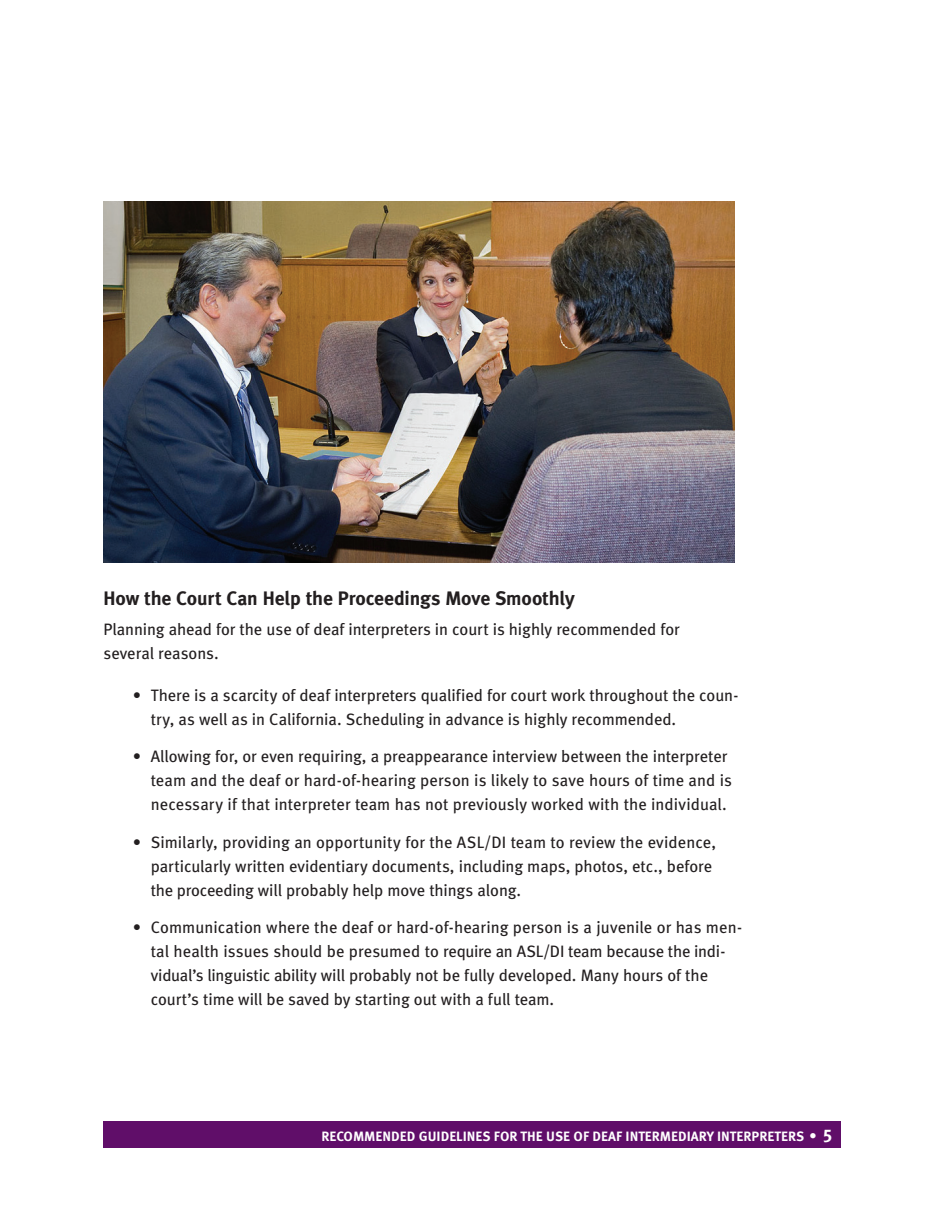
<style>
.page{position:relative;width:945px;height:1215px;background:#fff}
.page>*{position:absolute;margin:0;border:0;box-sizing:border-box;transform-origin:0 0}
.t1{font:19.5px "Meta Bold LF";letter-spacing:-.005em;color:#231f20}
.t2{font:16.5px/24px "Meta Book LF";color:#231f20}
.t3{font:13.5px "Meta Bold Caps";color:#fff}
.s1{font-size:15px}
.s2{font-size:18px}
</style>
<div class="page">
<div style="left:104px;top:1121px;width:738px;height:27px;background:#600e69"></div>
<img style="left:104px;top:201px;width:631px;height:362px">
<p class="t1" style="left:104px;top:587px;width:473px">How the Court Can Help the Proceedings Move Smoothly</p>
<p class="t2" style="left:104px;top:617px;width:578px">Planning ahead for the use of deaf interpreters in court is highly recommended for several reasons.</p>
<p class="t2" style="left:151px;top:683px;width:589px;text-indent:-18px">• There is a scarcity of deaf interpreters qualified for court work throughout the coun&shy;try, as well as in California. Scheduling in advance is highly recommended.</p>
<p class="t2" style="left:151px;top:744px;width:583px;text-indent:-18px">• Allowing for, or even requiring, a preappearance interview between the interpreter team and the deaf or hard-of-hearing person is likely to save hours of time and is necessary if that interpreter team has not previously worked with the individual.</p>
<p class="t2" style="left:151px;top:830px;width:567px;text-indent:-18px">• Similarly, providing an opportunity for the ASL/DI team to review the evidence, particularly written evidentiary documents, including maps, photos, etc., before the proceeding will probably help move things along.</p>
<p class="t2" style="left:151px;top:915px;width:593px;text-indent:-18px">• Communication where the deaf or hard-of-hearing person is a juvenile or has men&shy;tal health issues should be presumed to require an ASL/DI team because the indi&shy;vidual’s linguistic ability will probably not be fully developed. Many hours of the court’s time will be saved by starting out with a full team.</p>
<p class="t3" style="left:322px;top:1128px;width:512px">RECOMMENDED GUIDELINES FOR THE USE OF DEAF INTERMEDIARY INTERPRETERS <span class="s1">•</span> <span class="s2">5</span></p>
</div>
